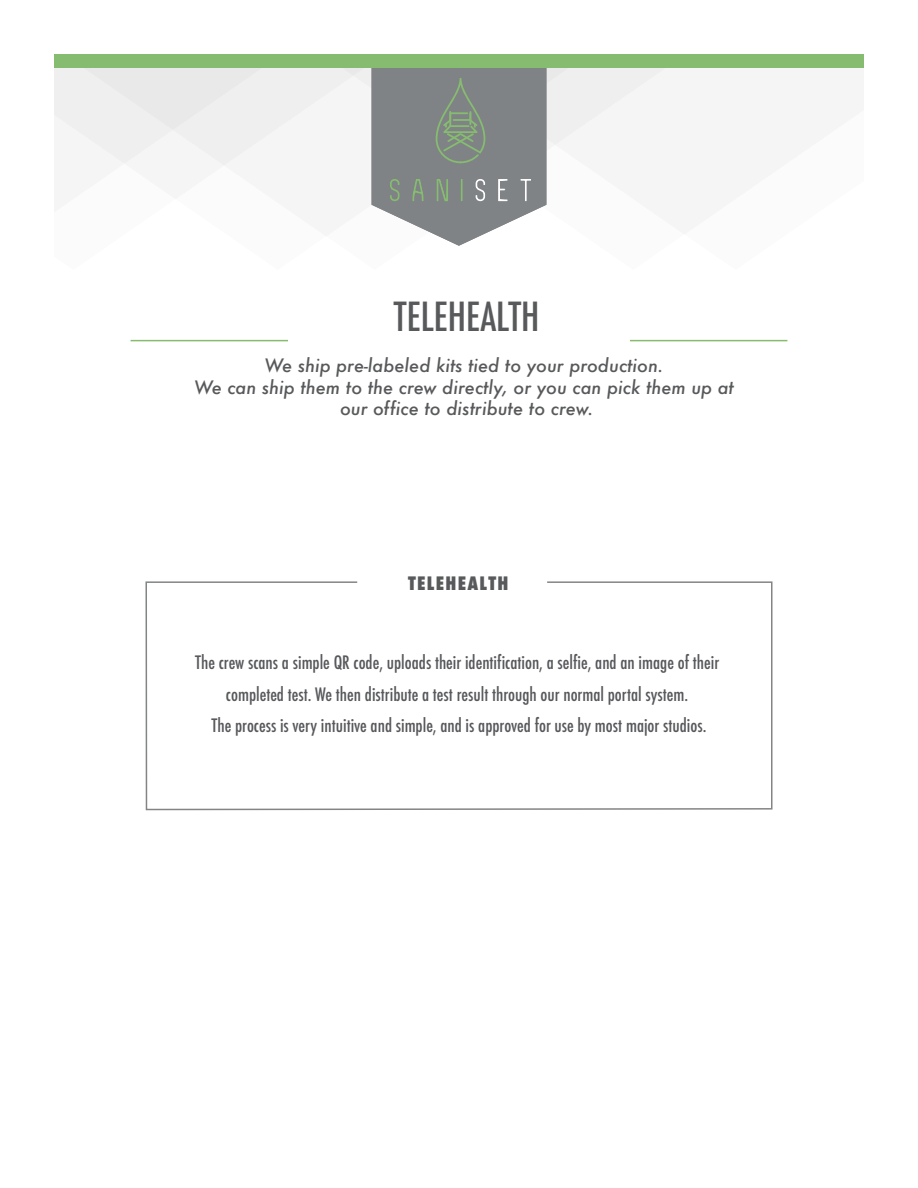
<style>
.page{position:relative;width:918px;height:1188px;background:#fff}
.page>*{position:absolute;margin:0;border:0;box-sizing:border-box;transform-origin:0 0}
.t1{font:500 condensed 39px "Futura";color:#58595b}
.t2{font:500 condensed 18px/31.5px "Futura";color:#57585b;text-align:center}
.t3{font:italic 500 18px/21.6px "Futura";color:#58595b;text-align:center}
.t4{font:800 condensed 18px "Futura";letter-spacing:.075em;color:#58595b}
</style>
<div class="page">
<svg style="left:145px;top:581px;width:628px;height:230px"></svg>
<div style="left:579px;top:68px;width:87px;height:60px;background:#f1f1f1"></div>
<svg style="left:54px;top:68px;width:525px;height:137px;fill:#f5f5f5"></svg>
<div style="left:54px;top:54px;width:810px;height:14px;background:#86bc70"></div>
<svg style="left:372px;top:68px;width:174px;height:178px"></svg>
<hr style="left:131px;top:340px;width:157px;height:1px;background:#87bc6f">
<hr style="left:630px;top:340px;width:157px;height:1px;background:#87bc6f">
<h1 class="t1" style="left:394px;top:291px;width:147px">TELEHEALTH</h1>
<p class="t3" style="left:194px;top:354px;width:541px">We ship pre-labeled kits tied to your production.<br>We can ship them to the crew directly, or you can pick them up at our office to distribute to crew.</p>
<p class="t4" style="left:408px;top:571px;width:102px">TELEHEALTH</p>
<p class="t2" style="left:195px;top:647px;width:525px">The crew scans a simple QR code, uploads their identification, a selfie, and an image of their completed test. We then distribute a test result through our normal portal system.<br>The process is very intuitive and simple, and is approved for use by most major studios.</p>
</div>
